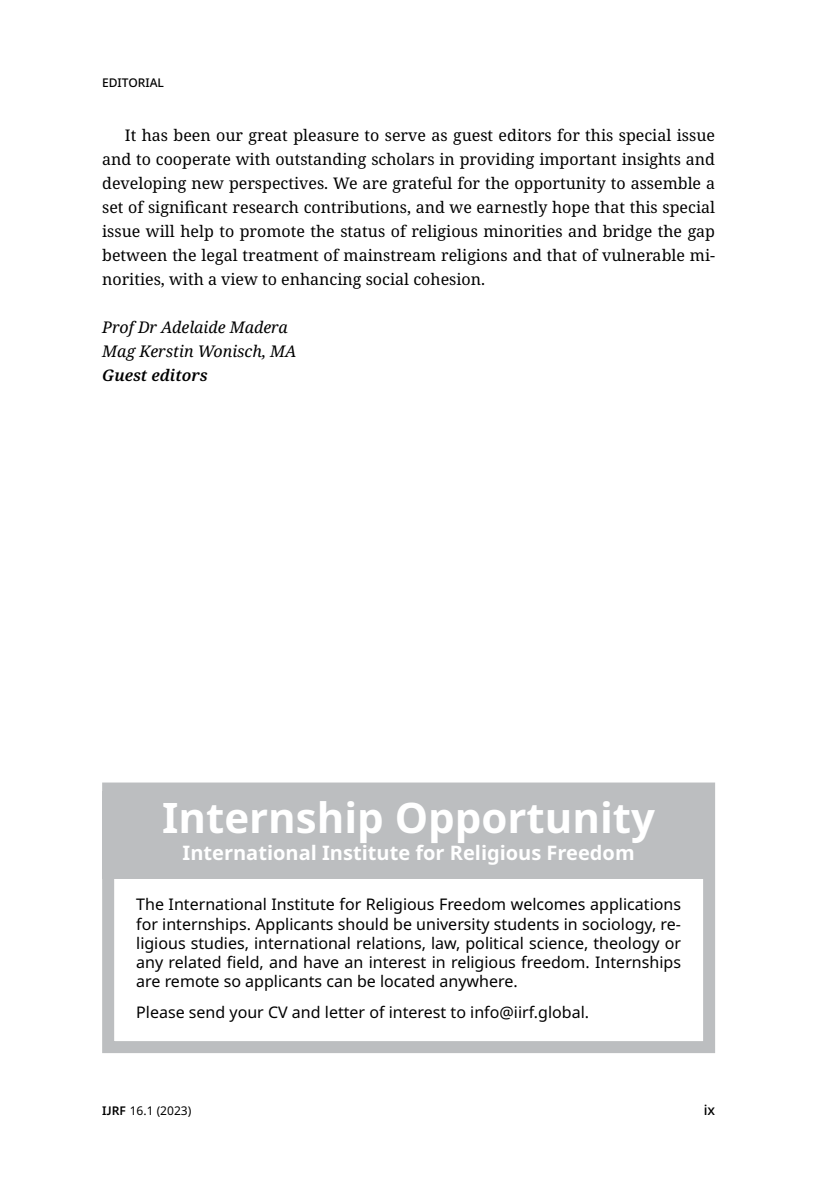
<style>
.page{position:relative;width:840px;height:1191px;background:#fff}
.page>*{position:absolute;margin:0;border:0;box-sizing:border-box;transform-origin:0 0}
.t1{font:700 42px "Noto Sans";color:#fff}
.t2{font:700 20px "Noto Sans";color:#fff}
.t3{font:16px/24px "Noto Serif";color:#000;text-align:justify}
.t4{font:16px/19.2px "Noto Sans";color:#000;text-align:justify}
.t5{font:italic 16px/24px "Noto Serif";color:#000}
.t6{font:italic 600 16px "Noto Serif";color:#000}
.t7{font:500 14px "Noto Sans";color:#000}
.t8{font:12px "Noto Sans";color:#000}
.t9{font:500 12px "Noto Sans";color:#000}
.s1{font-weight:600}
</style>
<div class="page">
<div style="left:102px;top:791px;width:612px;height:88px;background:#bcbec0"></div>
<div style="left:102px;top:782px;width:612px;height:271px;border:12px solid #bcbec0"></div>
<p class="t9" style="left:102px;top:75px;width:63px">EDITORIAL</p>
<p class="t3" style="left:102px;top:123px;width:614px;text-indent:23px">It has been our great pleasure to serve as guest editors for this special issue and to cooperate with outstanding scholars in providing important insights and developing new perspectives. We are grateful for the opportunity to assemble a set of significant research contributions, and we earnestly hope that this special issue will help to promote the status of religious minorities and bridge the gap between the legal treatment of mainstream religions and that of vulnerable mi&shy;norities, with a view to enhancing social cohesion.</p>
<p class="t5" style="left:102px;top:314px;width:196px">Prof Dr Adelaide Madera<br>Mag Kerstin Wonisch, MA</p>
<p class="t6" style="left:102px;top:364px;width:107px">Guest editors</p>
<h1 class="t1" style="left:162px;top:794px;width:494px">Internship Opportunity</h1>
<p class="t2" style="left:182px;top:841px;width:453px">International Institute for Religious Freedom</p>
<p class="t4" style="left:136px;top:895px;width:546px">The International Institute for Religious Freedom welcomes applications for internships. Applicants should be university students in sociology, re&shy;ligious studies, international relations, law, political science, theology or any related field, and have an interest in religious freedom. Internships are remote so applicants can be located anywhere.</p>
<p class="t4" style="left:136px;top:1002px;width:454px">Please send your CV and letter of interest to info@iirf.global.</p>
<p class="t8" style="left:102px;top:1104px;width:91px"><span class="s1">IJRF</span> 16.1 (2023)</p>
<p class="t7" style="left:703px;top:1102px;width:13px">IX</p>
</div>
